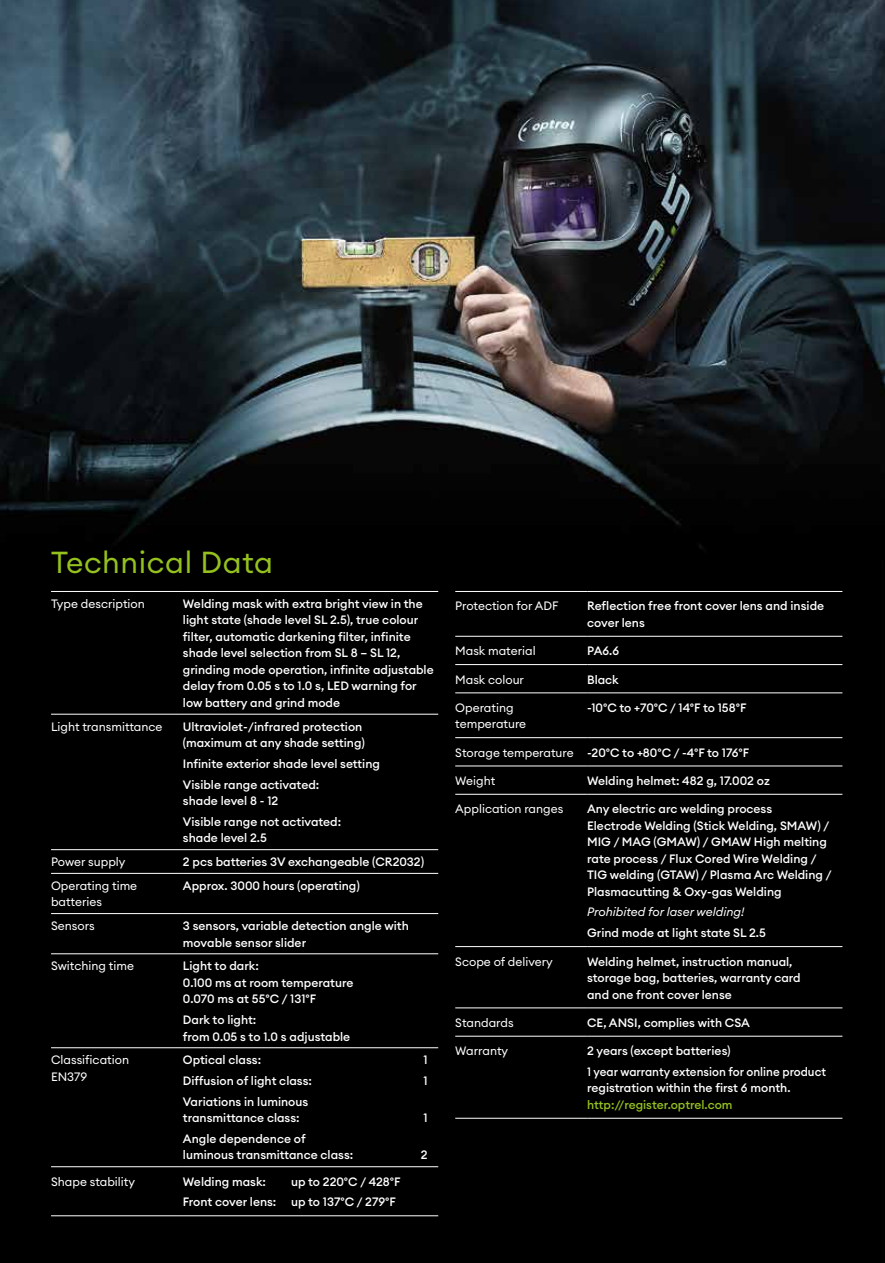
<style>
.page{position:relative;width:885px;height:1263px;background:#fff}
.page>*{position:absolute;margin:0;border:0;box-sizing:border-box;transform-origin:0 0}
.t1{font:30px "Euclid Circular A";letter-spacing:.02em;color:#95c11f}
.t2{font:500 12px/16.5px "Euclid Circular A";color:#fff}
.t3{font:12px/16.5px "Euclid Circular A";color:#fff}
.t4{font:italic 12px "Euclid Circular A";color:#fff}
.t5{font:500 12px "Euclid Circular A";color:#95c11f}
.s1{font-weight:400}
</style>
<div class="page">
<img style="left:0;top:0;width:884px;height:1263px">
<hr style="left:51px;top:591px;width:132px;height:1px;background:#fff">
<hr style="left:183px;top:591px;width:255px;height:1px;background:#fff">
<hr style="left:51px;top:714px;width:132px;height:1px;background:#fff">
<hr style="left:183px;top:714px;width:255px;height:1px;background:#fff">
<hr style="left:51px;top:849px;width:132px;height:1px;background:#fff">
<hr style="left:183px;top:849px;width:255px;height:1px;background:#fff">
<hr style="left:51px;top:873px;width:132px;height:1px;background:#fff">
<hr style="left:183px;top:873px;width:255px;height:1px;background:#fff">
<hr style="left:51px;top:913px;width:132px;height:1px;background:#fff">
<hr style="left:183px;top:913px;width:255px;height:1px;background:#fff">
<hr style="left:51px;top:953px;width:132px;height:1px;background:#fff">
<hr style="left:183px;top:953px;width:255px;height:1px;background:#fff">
<hr style="left:51px;top:1047px;width:132px;height:1px;background:#fff">
<hr style="left:183px;top:1047px;width:255px;height:1px;background:#fff">
<hr style="left:51px;top:1166px;width:132px;height:1px;background:#fff">
<hr style="left:183px;top:1166px;width:255px;height:1px;background:#fff">
<hr style="left:51px;top:1215px;width:132px;height:1px;background:#fff">
<hr style="left:183px;top:1215px;width:255px;height:1px;background:#fff">
<hr style="left:455px;top:591px;width:132px;height:1px;background:#fff">
<hr style="left:587px;top:591px;width:255px;height:1px;background:#fff">
<hr style="left:455px;top:636px;width:132px;height:1px;background:#fff">
<hr style="left:587px;top:636px;width:255px;height:1px;background:#fff">
<hr style="left:455px;top:664px;width:132px;height:1px;background:#fff">
<hr style="left:587px;top:664px;width:255px;height:1px;background:#fff">
<hr style="left:455px;top:692px;width:132px;height:1px;background:#fff">
<hr style="left:587px;top:692px;width:255px;height:1px;background:#fff">
<hr style="left:455px;top:737px;width:132px;height:1px;background:#fff">
<hr style="left:587px;top:737px;width:255px;height:1px;background:#fff">
<hr style="left:455px;top:766px;width:132px;height:1px;background:#fff">
<hr style="left:587px;top:766px;width:255px;height:1px;background:#fff">
<hr style="left:455px;top:794px;width:132px;height:1px;background:#fff">
<hr style="left:587px;top:794px;width:255px;height:1px;background:#fff">
<hr style="left:455px;top:946px;width:132px;height:1px;background:#fff">
<hr style="left:587px;top:946px;width:255px;height:1px;background:#fff">
<hr style="left:455px;top:1007px;width:132px;height:1px;background:#fff">
<hr style="left:587px;top:1007px;width:255px;height:1px;background:#fff">
<hr style="left:455px;top:1036px;width:132px;height:1px;background:#fff">
<hr style="left:587px;top:1036px;width:255px;height:1px;background:#fff">
<hr style="left:455px;top:1118px;width:132px;height:1px;background:#fff">
<hr style="left:587px;top:1118px;width:255px;height:1px;background:#fff">
<h1 class="t1" style="left:51px;top:543px;width:223px">Technical Data</h1>
<p class="t3" style="left:51px;top:595px;width:95px">Type description</p>
<p class="t2" style="left:183px;top:595px;width:252px">Welding mask with extra bright view in the light state (shade level SL 2.5), true colour filter, automatic darkening filter, infinite shade level selection from SL 8 – SL 12, grinding mode operation, infinite adjustable delay from 0.05 s to 1.0 s, LED warning for low battery and grind mode</p>
<p class="t3" style="left:51px;top:718px;width:113px">Light transmittance</p>
<p class="t2" style="left:183px;top:718px;width:183px">Ultraviolet-/infrared protection (maximum at any shade setting)</p>
<p class="t2" style="left:183px;top:753px;width:198px;line-height:20.7px">Infinite exterior shade level setting<br>Visible range activated:</p>
<p class="t2" style="left:183px;top:790px;width:160px;line-height:20.7px">shade level 8 - 12<br>Visible range not activated:</p>
<p class="t2" style="left:183px;top:830px;width:85px">shade level 2.5</p>
<p class="t3" style="left:51px;top:853px;width:76px">Power supply</p>
<p class="t2" style="left:183px;top:853px;width:243px">2 pcs batteries 3V exchangeable (CR2032)</p>
<p class="t3" style="left:51px;top:877px;width:88px">Operating time batteries</p>
<p class="t2" style="left:183px;top:877px;width:178px">Approx. 3000 hours (operating)</p>
<p class="t3" style="left:51px;top:917px;width:45px">Sensors</p>
<p class="t2" style="left:183px;top:917px;width:227px">3 sensors, variable detection angle with movable sensor slider</p>
<p class="t3" style="left:51px;top:957px;width:84px">Switching time</p>
<p class="t2" style="left:183px;top:958px;width:172px">Light to dark:<br>0.100 ms at room temperature<br>0.070 ms at 55°C / 131°F</p>
<p class="t2" style="left:183px;top:1011px;width:169px">Dark to light:<br>from 0.05 s to 1.0 s adjustable</p>
<p class="t3" style="left:51px;top:1051px;width:80px">Classification<br>EN379</p>
<p class="t2" style="left:183px;top:1052px;width:80px">Optical class:</p>
<p class="t2" style="left:423px;top:1052px;width:6px">1</p>
<p class="t2" style="left:183px;top:1072px;width:130px">Diffusion of light class:</p>
<p class="t2" style="left:423px;top:1072px;width:6px">1</p>
<p class="t2" style="left:183px;top:1093px;width:127px">Variations in luminous transmittance class:</p>
<p class="t2" style="left:423px;top:1110px;width:6px">1</p>
<p class="t2" style="left:183px;top:1130px;width:172px">Angle dependence of luminous transmittance class:</p>
<p class="t3" style="left:51px;top:1173px;width:85px">Shape stability</p>
<p class="t2" style="left:183px;top:1173px;width:85px">Welding mask:</p>
<p class="t2" style="left:183px;top:1171px;width:219px;line-height:20.7px;text-indent:108px">up to 220°C / 428°F<br>Front cover lens: up to 137°C / 279°F</p>
<p class="t2" style="left:421px;top:1147px;width:8px">2</p>
<p class="t3" style="left:455px;top:598px;width:105px">Protection for ADF</p>
<p class="t2" style="left:587px;top:598px;width:238px">Reflection free front cover lens and inside cover lens</p>
<p class="t3" style="left:455px;top:643px;width:82px">Mask material</p>
<p class="t2" style="left:587px;top:643px;width:34px">PA6.6</p>
<p class="t3" style="left:455px;top:671px;width:70px">Mask colour</p>
<p class="t2" style="left:587px;top:671px;width:33px">Black</p>
<p class="t3" style="left:455px;top:699px;width:72px">Operating temperature</p>
<p class="t2" style="left:587px;top:699px;width:161px">-10°C to +70°C / 14°F to 158°F</p>
<p class="t2" style="left:455px;top:744px;width:295px"><span class="s1">Storage temperature</span> -20°C to +80°C / -4°F to 176°F</p>
<p class="t3" style="left:455px;top:772px;width:42px">Weight</p>
<p class="t2" style="left:587px;top:772px;width:184px">Welding helmet: 482 g, 17.002 oz</p>
<p class="t3" style="left:455px;top:800px;width:110px">Application ranges</p>
<p class="t2" style="left:587px;top:801px;width:246px">Any electric arc welding process<br>Electrode Welding (Stick Welding, SMAW) / MIG / MAG (GMAW) / GMAW High melting rate process / Flux Cored Wire Welding / TIG welding (GTAW) / Plasma Arc Welding / Plasmacutting &amp; Oxy-gas Welding</p>
<p class="t4" style="left:587px;top:904px;width:159px">Prohibited for laser welding!</p>
<p class="t2" style="left:587px;top:925px;width:180px">Grind mode at light state SL 2.5</p>
<p class="t3" style="left:455px;top:953px;width:99px">Scope of delivery</p>
<p class="t2" style="left:587px;top:953px;width:215px">Welding helmet, instruction manual, storage bag, batteries, warranty card and one front cover lense</p>
<p class="t3" style="left:455px;top:1014px;width:60px">Standards</p>
<p class="t2" style="left:587px;top:1014px;width:164px">CE, ANSI, complies with CSA</p>
<p class="t3" style="left:455px;top:1042px;width:54px">Warranty</p>
<p class="t2" style="left:587px;top:1040px;width:240px;line-height:20.7px">2 years (except batteries)<br>1 year warranty extension for online product</p>
<p class="t2" style="left:587px;top:1080px;width:205px">registration within the first 6 month.</p>
<p class="t5" style="left:587px;top:1097px;width:147px">http://register.optrel.com</p>
</div>
